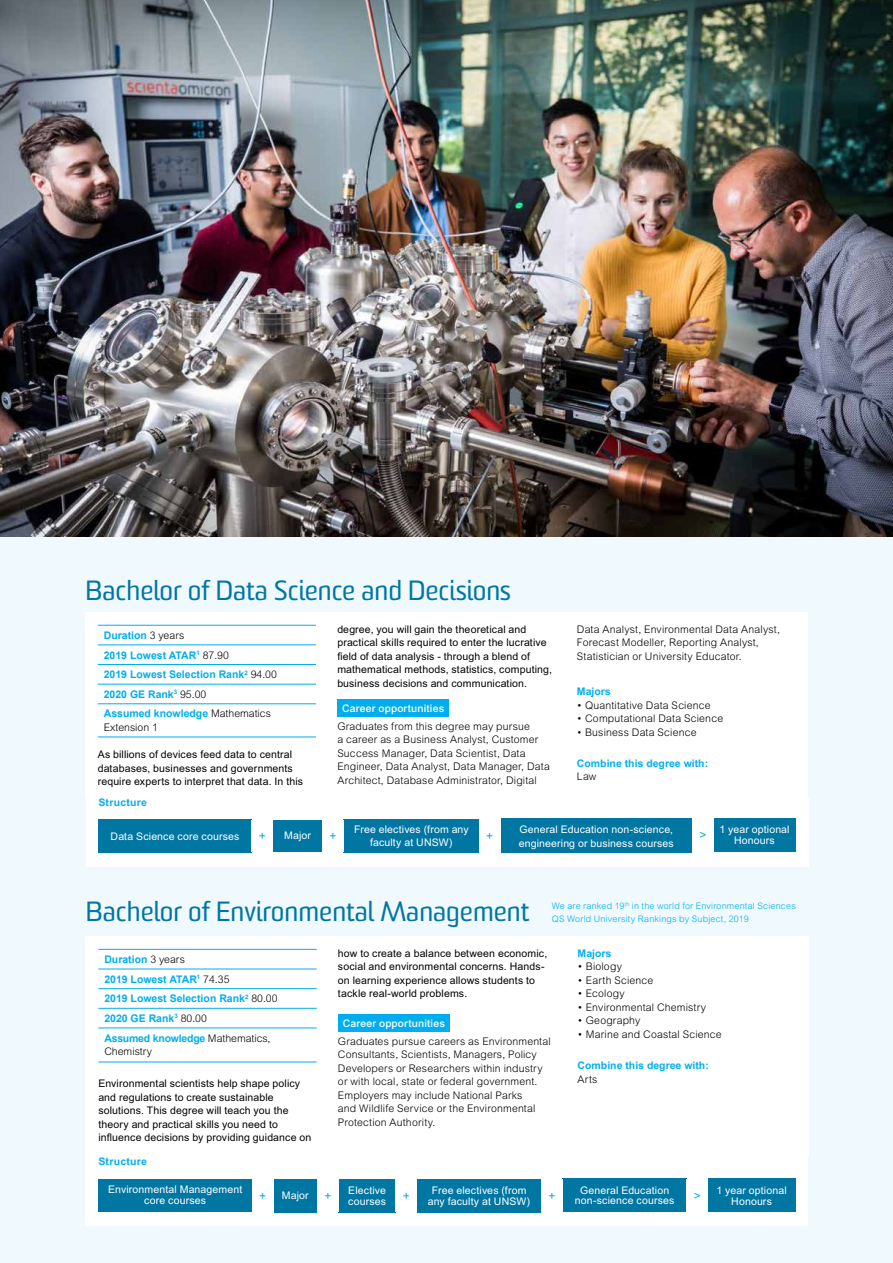
<style>
.page{position:relative;width:893px;height:1263px;background:#eff9fe}
.page>*{position:absolute;margin:0;border:0;box-sizing:border-box;transform-origin:0 0}
.t1{font:27px "Sommet";color:#0076a3}
.t2{font:12px "Arial MT Std";color:#00aeef}
.t3{font:300 10.5px/13.5px "Arial MT Std";letter-spacing:.015em;color:#000}
.t4{font:10.5px/13.5px "Arial MT Std";letter-spacing:.015em;color:#000}
.t5{font:10.5px/10.5px "Arial MT Std";letter-spacing:.015em;color:#fff;text-align:center}
.t6{font:700 10.5px/19.6px "Arial";color:#00aeef}
.t7{font:700 10.5px "Arial MT Std";color:#00aeef}
.t8{font:500 10.5px "Arial MT Std";letter-spacing:.02em;color:#fff}
.t9{font:700 10.5px "Arial MT Std";letter-spacing:.02em;color:#00aeef}
.t10{font:300 9px/13.5px "Arial MT Std";letter-spacing:.02em;color:#00aeef}
.s1{font-family:"Arial MT Std";font-weight:300;color:#000}
</style>
<div class="page">
<div style="left:86px;top:798px;width:722px;height:68px;background:#fff"></div>
<img style="left:0;top:0;width:893px;height:537px">
<div style="left:85px;top:612px;width:723px;height:186px;background:#fff"></div>
<hr style="left:98px;top:625px;width:218px;height:1px;background:#00aeef">
<hr style="left:98px;top:645px;width:218px;height:1px;background:#00aeef">
<hr style="left:98px;top:664px;width:218px;height:1px;background:#00aeef">
<hr style="left:98px;top:684px;width:218px;height:1px;background:#00aeef">
<hr style="left:98px;top:703px;width:218px;height:1px;background:#00aeef">
<hr style="left:98px;top:737px;width:218px;height:1px;background:#00aeef">
<div style="left:337px;top:700px;width:112px;height:17px;background:#00aeef"></div>
<div style="left:98px;top:819px;width:154px;height:34px;background:#0076a3"></div>
<div style="left:273px;top:820px;width:49px;height:31px;background:#0076a3"></div>
<div style="left:344px;top:819px;width:135px;height:34px;background:#0076a3"></div>
<div style="left:500px;top:819px;width:192px;height:34px;background:#0076a3"></div>
<div style="left:86px;top:1157px;width:722px;height:68px;background:#fff"></div>
<div style="left:86px;top:936px;width:723px;height:221px;background:#fff"></div>
<hr style="left:98px;top:949px;width:219px;height:1px;background:#00aeef">
<hr style="left:98px;top:969px;width:219px;height:1px;background:#00aeef">
<hr style="left:98px;top:988px;width:219px;height:1px;background:#00aeef">
<hr style="left:98px;top:1008px;width:219px;height:1px;background:#00aeef">
<hr style="left:98px;top:1028px;width:219px;height:1px;background:#00aeef">
<hr style="left:98px;top:1062px;width:219px;height:1px;background:#00aeef">
<div style="left:338px;top:1015px;width:112px;height:17px;background:#00aeef"></div>
<div style="left:98px;top:1179px;width:154px;height:33px;background:#0076a3"></div>
<div style="left:273px;top:1179px;width:44px;height:33px;background:#0076a3"></div>
<div style="left:339px;top:1179px;width:57px;height:33px;background:#0076a3"></div>
<div style="left:417px;top:1179px;width:124px;height:33px;background:#0076a3"></div>
<div style="left:562px;top:1178px;width:125px;height:34px;background:#0076a3"></div>
<div style="left:708px;top:1178px;width:87px;height:34px;background:#0076a3"></div>
<div style="left:713px;top:818px;width:82px;height:33px;background:#0076a3"></div>
<h1 class="t1" style="left:86px;top:573px;width:427px">Bachelor of Data Science and Decisions</h1>
<p class="t6" style="left:104px;top:626px;width:175px">Duration <span class="s1">3 years<br></span>2019 Lowest ATAR<sup>1</sup> <span class="s1">87.90<br></span>2019 Lowest Selection Rank<sup>2</sup> <span class="s1">94.00<br></span>2020 GE Rank<sup>3</sup> <span class="s1">95.00<br></span>Assumed knowledge <span class="s1">Mathematics</span></p>
<p class="t3" style="left:104px;top:720px;width:56px">Extension 1</p>
<p class="t4" style="left:98px;top:748px;width:207px">As billions of devices feed data to central databases, businesses and governments require experts to interpret that data. In this</p>
<p class="t9" style="left:98px;top:796px;width:50px">Structure</p>
<p class="t4" style="left:337px;top:622px;width:216px">degree, you will gain the theoretical and practical skills required to enter the lucrative field of data analysis - through a blend of mathematical methods, statistics, computing, business decisions and communication.</p>
<p class="t8" style="left:342px;top:702px;width:104px">Career opportunities</p>
<p class="t3" style="left:337px;top:719px;width:214px">Graduates from this degree may pursue<br>a career as a Business Analyst, Customer Success Manager, Data Scientist, Data Engineer, Data Analyst, Data Manager, Data Architect, Database Administrator, Digital</p>
<p class="t3" style="left:577px;top:622px;width:204px">Data Analyst, Environmental Data Analyst,<br>Forecast Modeller, Reporting Analyst,<br>Statistician or University Educator.</p>
<p class="t7" style="left:577px;top:685px;width:35px">Majors</p>
<p class="t3" style="left:577px;top:698px;width:135px">• Quantitative Data Science</p>
<p class="t3" style="left:577px;top:712px;width:148px">• Computational Data Science</p>
<p class="t3" style="left:577px;top:725px;width:121px">• Business Data Science</p>
<p class="t7" style="left:577px;top:757px;width:133px">Combine this degree with:</p>
<p class="t3" style="left:577px;top:770px;width:21px">Law</p>
<p class="t5" style="left:111px;top:830px;width:130px">Data Science core courses</p>
<p class="t5" style="left:284px;top:830px;width:28px">Major</p>
<p class="t5" style="left:354px;top:822px;width:116px;line-height:13.5px">Free electives (from any faculty at UNSW)</p>
<p class="t5" style="left:519px;top:822px;width:157px;line-height:13.5px;text-align:left">General Education non-science, engineering or business courses</p>
<p class="t2" style="left:259px;top:829px;width:9px">+</p>
<p class="t2" style="left:330px;top:829px;width:9px">+</p>
<p class="t2" style="left:486px;top:829px;width:9px">+</p>
<p class="t2" style="left:699px;top:828px;width:9px">&gt;</p>
<p class="t5" style="left:719px;top:824px;width:72px">1 year optional<br>Honours</p>
<h1 class="t1" style="left:86px;top:895px;width:445px">Bachelor of Environmental Management</h1>
<p class="t10" style="left:552px;top:899px;width:245px">We are ranked 19<sup>th</sup> in the world for Environmental Sciences<br>QS World University Rankings by Subject, 2019</p>
<p class="t6" style="left:104px;top:950px;width:175px">Duration <span class="s1">3 years<br></span>2019 Lowest ATAR<sup>1</sup> <span class="s1">74.35<br></span>2019 Lowest Selection Rank<sup>2</sup> <span class="s1">80.00<br></span>2020 GE Rank<sup>3</sup> <span class="s1">80.00<br></span>Assumed knowledge <span class="s1">Mathematics,</span></p>
<p class="t3" style="left:104px;top:1045px;width:49px">Chemistry</p>
<p class="t4" style="left:98px;top:1077px;width:215px">Environmental scientists help shape policy and regulations to create sustainable solutions. This degree will teach you the theory and practical skills you need to influence decisions by providing guidance on</p>
<p class="t9" style="left:98px;top:1155px;width:50px">Structure</p>
<p class="t4" style="left:338px;top:946px;width:211px">how to create a balance between economic, social and environmental concerns. Hands&shy;on learning experience allows students to tackle real-world problems.</p>
<p class="t8" style="left:343px;top:1017px;width:104px">Career opportunities</p>
<p class="t3" style="left:338px;top:1034px;width:214px">Graduates pursue careers as Environmental Consultants, Scientists, Managers, Policy Developers or Researchers within industry or with local, state or federal government.<br>Employers may include National Parks<br>and Wildlife Service or the Environmental Protection Authority.</p>
<p class="t7" style="left:578px;top:947px;width:35px">Majors</p>
<p class="t3" style="left:578px;top:960px;width:46px">• Biology</p>
<p class="t3" style="left:578px;top:973px;width:77px">• Earth Science</p>
<p class="t3" style="left:578px;top:987px;width:49px">• Ecology</p>
<p class="t3" style="left:578px;top:1000px;width:130px">• Environmental Chemistry</p>
<p class="t3" style="left:578px;top:1014px;width:64px">• Geography</p>
<p class="t3" style="left:578px;top:1027px;width:146px">• Marine and Coastal Science</p>
<p class="t7" style="left:578px;top:1059px;width:133px">Combine this degree with:</p>
<p class="t3" style="left:578px;top:1072px;width:21px">Arts</p>
<p class="t5" style="left:108px;top:1184px;width:136px">Environmental Management core courses</p>
<p class="t5" style="left:282px;top:1190px;width:28px">Major</p>
<p class="t5" style="left:348px;top:1185px;width:39px;text-align:left">Elective courses</p>
<p class="t5" style="left:428px;top:1185px;width:104px">Free electives (from any faculty at UNSW)</p>
<p class="t5" style="left:575px;top:1185px;width:101px">General Education non-science courses</p>
<p class="t5" style="left:716px;top:1185px;width:72px">1 year optional<br>Honours</p>
<p class="t2" style="left:403px;top:1189px;width:9px">+</p>
<p class="t2" style="left:548px;top:1189px;width:9px">+</p>
<p class="t2" style="left:694px;top:1189px;width:9px">&gt;</p>
<p class="t2" style="left:259px;top:1189px;width:9px">+</p>
<p class="t2" style="left:324px;top:1189px;width:9px">+</p>
</div>
